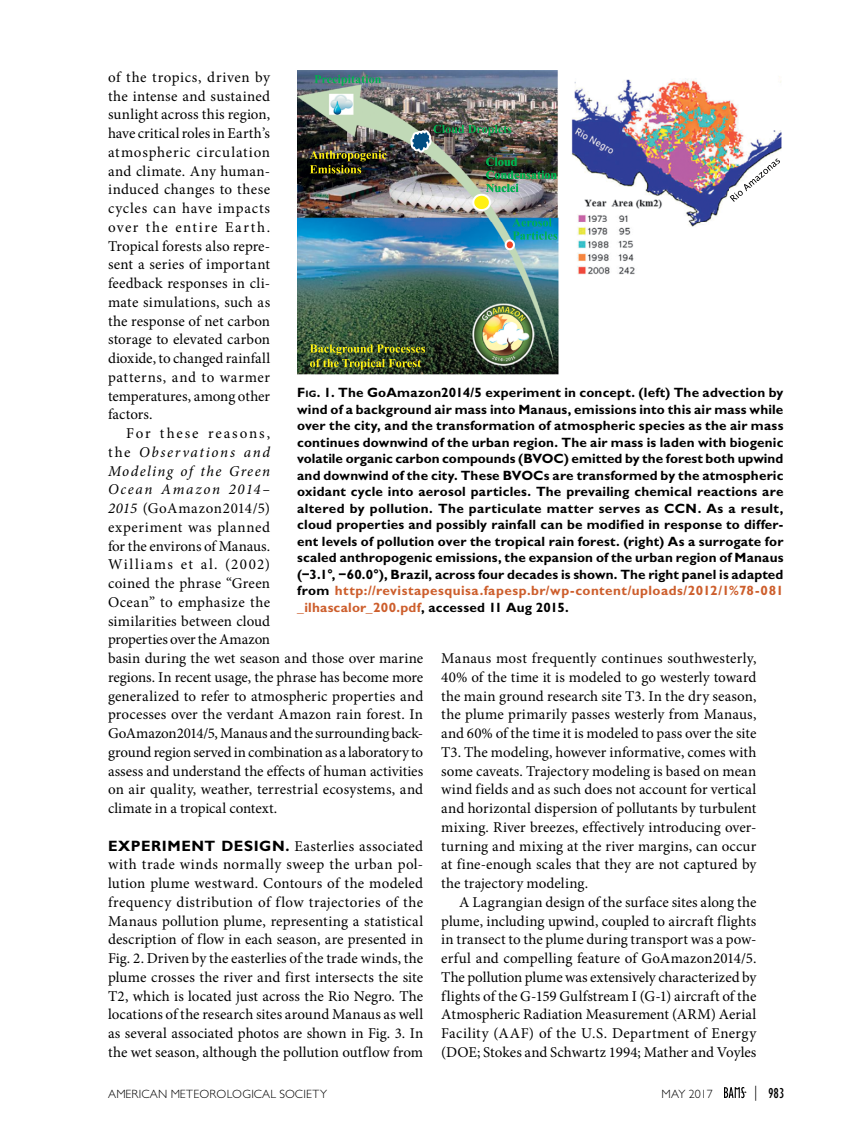
<style>
.page{position:relative;width:851px;height:1134px;background:#fff}
.page>*{position:absolute;margin:0;border:0;box-sizing:border-box;transform-origin:0 0}
.Body_Text{font:15px/18.8px "Minion Pro";letter-spacing:.005em;color:#000;text-align:justify}
.First_Paragraph_w_bo{font:15px/18.8px "Minion Pro";letter-spacing:.005em;color:#000;text-align:justify}
.Page_Number__Master{font:condensed 15px "Gill Sans Std";color:#000}
.Caption__figure{font:700 13.5px/16.5px "Gill Sans Std";letter-spacing:.015em;color:#000;text-align:justify}
.t1{font:300 12px "Gill Sans Std";letter-spacing:.02em;color:#000}
.s1{font-style:italic}
.s2{font-family:"Gill Sans Std";font-weight:700}
.s3{font-style:inherit}
.s4{font-size:9.45px}
.s5{color:#cd5e2c}
.s6{font-weight:300;font-stretch:normal}
</style>
<div class="page">
<img style="left:297px;top:70px;width:485px;height:304px">
<img style="left:310px;top:345px;width:115px;height:25px">
<svg style="left:309px;top:150px;width:77px;height:23px;background:#4a471b"></svg>
<svg style="left:504px;top:218px;width:53px;height:32px;background:#2c9ab7"></svg>
<img style="left:410px;top:125px;width:147px;height:86px">
<svg style="left:314px;top:75px;width:67px;height:11px"></svg>
<svg style="left:727px;top:154px;width:55px;height:50px"></svg>
<svg style="left:724px;top:1087px;width:22px;height:11px"></svg>
<p class="Body_Text" style="left:108px;top:68px;width:164px">of the tropics, driven by the intense and sustained sunlight across this region, have critical roles in Earth’s atmospheric circulation and climate. Any human&shy;induced changes to these cycles can have impacts over the entire Earth.<br>Tropical forests also repre&shy;sent a series of important feedback responses in cli&shy;mate simulations, such as the response of net carbon storage to elevated carbon dioxide, to changed rainfall patterns, and to warmer temperatures, among other factors.</p>
<p class="Body_Text" style="left:108px;top:424px;width:317px;text-align:left;text-indent:18px">For these reasons,<br>the <span class="s1">Observations and<br>Modeling of the Green<br>Ocean Amazon 2014–<br>2015</span> (GoAmazon2014/5)<br>experiment was planned<br>for the environs of Manaus.<br>Williams et al. (2002)<br>coined the phrase “Green<br>Ocean” to emphasize the<br>similarities between cloud<br>properties over the Amazon<br>basin during the wet season and those over marine regions. In recent usage, the phrase has become more generalized to refer to atmospheric properties and processes over the verdant Amazon rain forest. In GoAmazon2014/5, Manaus and the surrounding back&shy;ground region served in combination as a laboratory to assess and understand the effects of human activities on air quality, weather, terrestrial ecosystems, and climate in a tropical context.</p>
<p class="First_Paragraph_w_bo" style="left:108px;top:836px;width:317px"><span class="s2">EXPERIMENT DESIGN.</span> Easterlies associated with trade winds normally sweep the urban pol&shy;lution plume westward. Contours of the modeled frequency distribution of flow trajectories of the Manaus pollution plume, representing a statistical description of flow in each season, are presented in Fig. 2. Driven by the easterlies of the trade winds, the plume crosses the river and first intersects the site T2, which is located just across the Rio Negro. The locations of the research sites around Manaus as well as several associated photos are shown in Fig. 3. In the wet season, although the pollution outflow from</p>
<p class="Caption__figure" style="left:297px;top:384px;width:488px"><span class="s3">F</span><span class="s4">ig</span><span class="s3">.</span> 1. The GoAmazon2014/5 experiment in concept. (left) The advection by wind of a background air mass into Manaus, emissions into this air mass while over the city, and the transformation of atmospheric species as the air mass continues downwind of the urban region. The air mass is laden with biogenic volatile organic carbon compounds (BVOC) emitted by the forest both upwind and downwind of the city. These BVOCs are transformed by the atmospheric oxidant cycle into aerosol particles. The prevailing chemical reactions are altered by pollution. The particulate matter serves as CCN. As a result, cloud properties and possibly rainfall can be modified in response to differ&shy;ent levels of pollution over the tropical rain forest. (right) As a surrogate for scaled anthropogenic emissions, the expansion of the urban region of Manaus (−3.1°, −60.0°), Brazil, across four decades is shown. The right panel is adapted from <span class="s5">http://revistapesquisa.fapesp.br/wp-content/uploads/2012/10/078-081 _ilhascalor_200.pdf</span>, accessed 11 Aug 2015.</p>
<p class="First_Paragraph_w_bo" style="left:441px;top:649px;width:317px">Manaus most frequently continues southwesterly, 40% of the time it is modeled to go westerly toward the main ground research site T3. In the dry season, the plume primarily passes westerly from Manaus, and 60% of the time it is modeled to pass over the site T3. The modeling, however informative, comes with some caveats. Trajectory modeling is based on mean wind fields and as such does not account for vertical and horizontal dispersion of pollutants by turbulent mixing. River breezes, effectively introducing over&shy;turning and mixing at the river margins, can occur at fine-enough scales that they are not captured by the trajectory modeling.</p>
<p class="Body_Text" style="left:441px;top:893px;width:317px;text-indent:18px">A Lagrangian design of the surface sites along the plume, including upwind, coupled to aircraft flights in transect to the plume during transport was a pow&shy;erful and compelling feature of GoAmazon2014/5.<br>The pollution plume was extensively characterized by flights of the G-159 Gulfstream I (G-1) aircraft of the Atmospheric Radiation Measurement (ARM) Aerial Facility (AAF) of the U.S. Department of Energy (DOE; Stokes and Schwartz 1994; Mather and Voyles</p>
<p class="t1" style="left:108px;top:1087px;width:220px">AMERICAN METEOROLOGICAL SOCIETY</p>
<p class="t1" style="left:661px;top:1087px;width:53px">MAY 2017</p>
<p class="Page_Number__Master" style="left:754px;top:1085px;width:32px"><span class="s6">|</span> 983</p>
</div>
